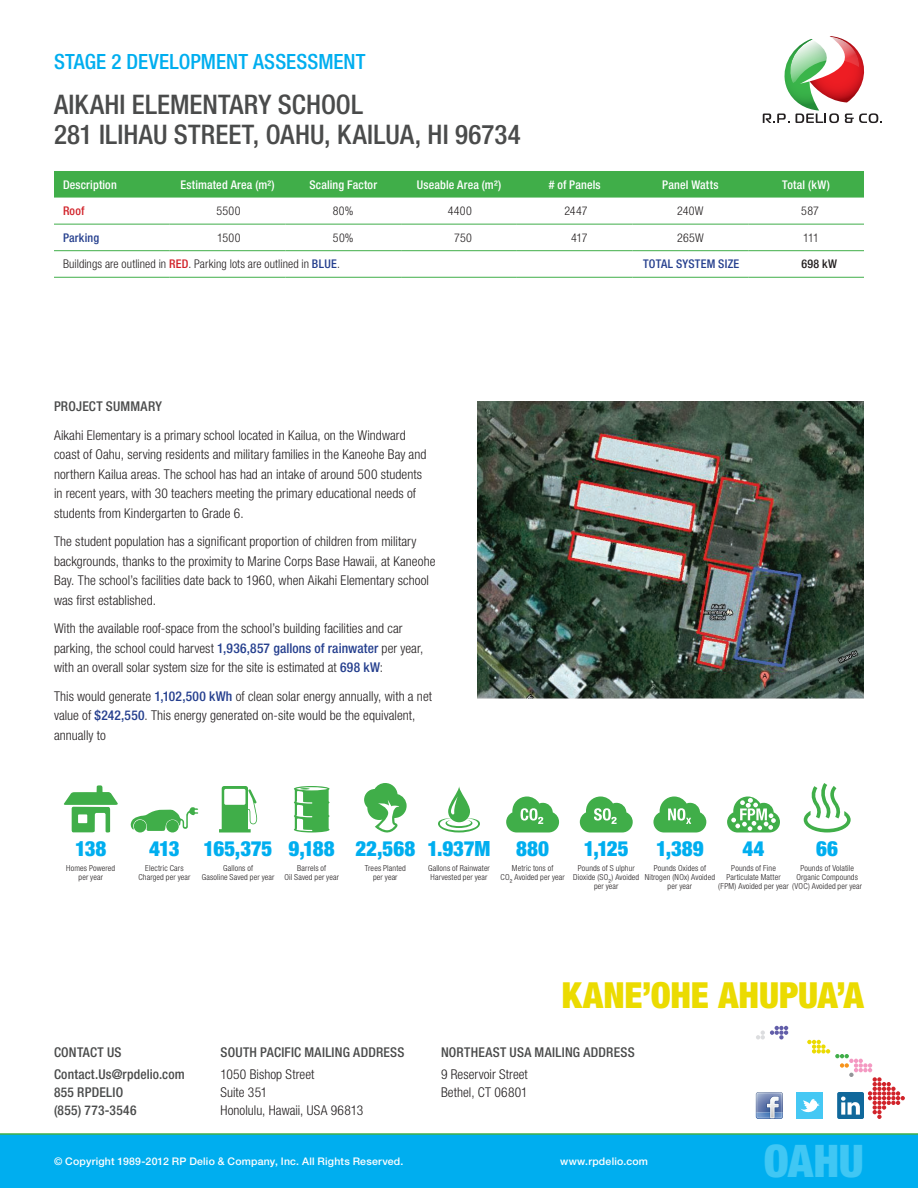
<style>
.page{position:relative;width:918px;height:1188px;background:#fff}
.page>*{position:absolute;margin:0;border:0;box-sizing:border-box;transform-origin:0 0}
.t1{font:900 condensed 45px "Helvetica Neue LT Std";color:#40c7f4}
.t2{font:900 condensed 36px "Helvetica Neue LT Std";letter-spacing:-.005em;color:#ebdb01}
.t3{font:500 condensed 27px/30px "Helvetica Neue LT Std";letter-spacing:.005em;color:#4a4b4b}
.t4{font:900 condensed 21px "Helvetica Neue LT Std";letter-spacing:-.005em;color:#00aeef}
.t5{font:500 condensed 21px "Helvetica Neue LT Std";letter-spacing:.005em;color:#00aeef}
.text{font:300 condensed 13.5px/19.5px "Helvetica Neue LT Std";letter-spacing:.005em;color:#231f20}
.subhead_2{font:500 condensed 13.5px "Helvetica Neue LT Std";letter-spacing:.015em;color:#4a4b4b}
.text-2{font:500 condensed 13.5px/18px "Helvetica Neue LT Std";letter-spacing:.015em;color:#4a4b4b}
.table_text{font:300 condensed 12px "Helvetica Neue LT Std";letter-spacing:.01em;color:#231f20}
.table_head{font:500 condensed 12px "Helvetica Neue LT Std";letter-spacing:.015em;color:#fff}
.table_text-2{font:500 condensed 12px "Helvetica Neue LT Std";letter-spacing:.015em;color:#253f8e}
.table_text-3{font:500 condensed 12px "Helvetica Neue LT Std";color:#231f20}
.table_text-4{font:500 condensed 12px "Helvetica Neue LT Std";color:#d1232a}
.text-3{font:500 10.5px "Helvetica Neue LT Std";letter-spacing:.02em;color:#fff}
.t6{font:300 condensed 8.25px/9px "Helvetica Neue LT Std";letter-spacing:.015em;color:#231f20;text-align:center}
.s1{font-weight:500;color:#d1232a}
.s2{font-weight:500;color:#253f8e}
</style>
<div class="page">
<svg style="left:763px;top:36px;width:119px;height:87px"></svg>
<div style="left:54px;top:171px;width:810px;height:27px;background:#40ae49"></div>
<hr style="left:54px;top:224px;width:116px;height:1px;background:#40ae49">
<hr style="left:170px;top:224px;width:115px;height:1px;background:#40ae49">
<hr style="left:285px;top:224px;width:116px;height:1px;background:#40ae49">
<hr style="left:401px;top:224px;width:116px;height:1px;background:#40ae49">
<hr style="left:517px;top:224px;width:116px;height:1px;background:#40ae49">
<hr style="left:633px;top:224px;width:115px;height:1px;background:#40ae49">
<hr style="left:748px;top:224px;width:116px;height:1px;background:#40ae49">
<hr style="left:54px;top:250px;width:116px;height:1px;background:#40ae49">
<hr style="left:170px;top:250px;width:115px;height:1px;background:#40ae49">
<hr style="left:285px;top:250px;width:116px;height:1px;background:#40ae49">
<hr style="left:401px;top:250px;width:116px;height:1px;background:#40ae49">
<hr style="left:517px;top:250px;width:116px;height:1px;background:#40ae49">
<hr style="left:633px;top:250px;width:115px;height:1px;background:#40ae49">
<hr style="left:748px;top:250px;width:116px;height:1px;background:#40ae49">
<hr style="left:54px;top:277px;width:116px;height:1px;background:#40ae49">
<hr style="left:170px;top:277px;width:115px;height:1px;background:#40ae49">
<hr style="left:285px;top:277px;width:116px;height:1px;background:#40ae49">
<hr style="left:401px;top:277px;width:116px;height:1px;background:#40ae49">
<hr style="left:517px;top:277px;width:116px;height:1px;background:#40ae49">
<hr style="left:633px;top:277px;width:115px;height:1px;background:#40ae49">
<hr style="left:748px;top:277px;width:116px;height:1px;background:#40ae49">
<img style="left:477px;top:401px;width:387px;height:297px">
<svg style="left:756px;top:1092px;width:27px;height:27px"></svg>
<div style="left:796px;top:1092px;width:28px;height:27px;background:#45c8f4"></div>
<svg style="left:756px;top:1026px;width:32px;height:14px"></svg>
<svg style="left:800px;top:1040px;width:105px;height:79px"></svg>
<svg style="left:64px;top:785px;width:54px;height:48px"></svg>
<svg style="left:131px;top:807px;width:67px;height:24px"></svg>
<div style="left:134px;top:820px;width:12px;height:12px;background:#40ae49;border-radius:50%"></div>
<div style="left:166px;top:820px;width:13px;height:12px;background:#40ae49;border-radius:50%"></div>
<svg style="left:219px;top:786px;width:38px;height:47px"></svg>
<svg style="left:294px;top:786px;width:36px;height:47px"></svg>
<svg style="left:364px;top:783px;width:43px;height:50px"></svg>
<svg style="left:438px;top:786px;width:42px;height:46px"></svg>
<svg style="left:506px;top:797px;width:53px;height:36px"></svg>
<svg style="left:580px;top:797px;width:53px;height:36px"></svg>
<svg style="left:653px;top:797px;width:53px;height:36px"></svg>
<svg style="left:727px;top:797px;width:53px;height:36px"></svg>
<svg style="left:804px;top:783px;width:47px;height:49px"></svg>
<div style="left:0;top:1133px;width:918px;height:55px;background:#00aeef"></div>
<p class="t5" style="left:54px;top:49px;width:313px">STAGE 2 DEVELOPMENT ASSESSMENT</p>
<p class="t3" style="left:54px;top:89px;width:468px">AIKAHI ELEMENTARY SCHOOL<br>281 ILIHAU STREET, OAHU, KAILUA, HI 96734</p>
<p class="table_head" style="left:63px;top:177px;width:55px">Description</p>
<p class="table_head" style="left:180px;top:177px;width:96px">Estimated Area (m²)</p>
<p class="table_head" style="left:309px;top:177px;width:69px">Scaling Factor</p>
<p class="table_head" style="left:417px;top:177px;width:86px">Useable Area (m²)</p>
<p class="table_head" style="left:549px;top:177px;width:53px"># of Panels</p>
<p class="table_head" style="left:662px;top:177px;width:58px">Panel Watts</p>
<p class="table_head" style="left:782px;top:177px;width:49px">Total (kW)</p>
<p class="table_text-4" style="left:63px;top:204px;width:23px">Roof</p>
<p class="table_text" style="left:216px;top:204px;width:26px">5500</p>
<p class="table_text" style="left:333px;top:204px;width:22px">80%</p>
<p class="table_text" style="left:448px;top:204px;width:26px">4400</p>
<p class="table_text" style="left:564px;top:204px;width:25px">2447</p>
<p class="table_text" style="left:677px;top:204px;width:28px">240W</p>
<p class="table_text" style="left:801px;top:204px;width:19px">587</p>
<p class="table_text-2" style="left:63px;top:230px;width:38px">Parking</p>
<p class="table_text" style="left:217px;top:231px;width:25px">1500</p>
<p class="table_text" style="left:333px;top:231px;width:22px">50%</p>
<p class="table_text" style="left:454px;top:231px;width:19px">750</p>
<p class="table_text" style="left:571px;top:231px;width:18px">417</p>
<p class="table_text" style="left:677px;top:231px;width:28px">265W</p>
<p class="table_text" style="left:803px;top:231px;width:17px">111</p>
<p class="table_text-2" style="left:643px;top:257px;width:98px">TOTAL SYSTEM SIZE</p>
<p class="table_text-3" style="left:801px;top:257px;width:37px">698 kW</p>
<p class="table_text" style="left:63px;top:257px;width:278px">Buildings are outlined in <span class="s1">RED</span>. Parking lots are outlined in <span class="s2">BLUE</span>.</p>
<p class="subhead_2" style="left:54px;top:398px;width:109px">PROJECT SUMMARY</p>
<p class="text" style="left:54px;top:425px;width:374px">Aikahi Elementary is a primary school located in Kailua, on the Windward coast of Oahu, serving residents and military families in the Kaneohe Bay and northern Kailua areas. The school has had an intake of around 500 students in recent years, with 30 teachers meeting the primary educational needs of students from Kindergarten to Grade 6.</p>
<p class="text" style="left:54px;top:531px;width:383px">The student population has a significant proportion of children from military backgrounds, thanks to the proximity to Marine Corps Base Hawaii, at Kaneohe Bay. The school’s facilities date back to 1960, when Aikahi Elementary school was first established.</p>
<p class="text" style="left:54px;top:618px;width:371px">With the available roof-space from the school’s building facilities and car parking, the school could harvest <span class="s2">1,936,857 gallons of rainwater</span> per year, with an overall solar system size for the site is estimated at <span class="s2">698 kW</span>:</p>
<p class="text" style="left:54px;top:686px;width:380px">This would generate <span class="s2">1,102,500 kWh</span> of clean solar energy annually, with a net value of <span class="s2">$242,550</span>. This energy generated on-site would be the equivalent, annually to</p>
<p class="t4" style="left:75px;top:836px;width:33px">138</p>
<p class="t4" style="left:149px;top:836px;width:32px">413</p>
<p class="t4" style="left:204px;top:836px;width:70px">165,375</p>
<p class="t4" style="left:289px;top:836px;width:48px">9,188</p>
<p class="t4" style="left:355px;top:836px;width:61px">22,568</p>
<p class="t4" style="left:427px;top:836px;width:65px">1.937M</p>
<p class="t4" style="left:516px;top:836px;width:34px">880</p>
<p class="t4" style="left:584px;top:836px;width:46px">1,125</p>
<p class="t4" style="left:656px;top:836px;width:49px">1,389</p>
<p class="t4" style="left:743px;top:836px;width:23px">44</p>
<p class="t4" style="left:816px;top:836px;width:23px">66</p>
<p class="t6" style="left:66px;top:864px;width:50px">Homes Powered per year</p>
<p class="t6" style="left:138px;top:864px;width:53px">Electric Cars<br>Charged per year</p>
<p class="t6" style="left:202px;top:864px;width:74px">Gallons of<br>Gasoline Saved per year</p>
<p class="t6" style="left:284px;top:864px;width:56px">Barrels of<br>Oil Saved per year</p>
<p class="t6" style="left:365px;top:864px;width:42px">Trees Planted per year</p>
<p class="t6" style="left:428px;top:864px;width:63px;text-align:left">Gallons of Rainwater<br>Harvested per year</p>
<p class="t6" style="left:512px;top:864px;width:43px">Metric tons of</p>
<p class="t6" style="left:510px;top:877px;width:4px">2</p>
<p class="t6" style="left:514px;top:873px;width:52px">Avoided per year</p>
<p class="t6" style="left:573px;top:864px;width:67px">Pounds of S ulphur<br>Dioxide (SO ) Avoided</p>
<p class="t6" style="left:609px;top:877px;width:4px">2</p>
<p class="t6" style="left:594px;top:882px;width:26px">per year</p>
<p class="t6" style="left:645px;top:864px;width:72px">Pounds Oxides of<br>Nitrogen (NOx) Avoided per year</p>
<p class="t6" style="left:731px;top:864px;width:46px">Pounds of Fine</p>
<p class="t6" style="left:796px;top:864px;width:63px">Pounds of Volatile<br>Organic Compounds</p>
<p class="t6" style="left:500px;top:873px;width:11px">CO</p>
<p class="t6" style="left:726px;top:873px;width:56px">Particulate Matter</p>
<p class="t6" style="left:718px;top:882px;width:145px">(FPM) Avoided per year (VOC) Avoided per year</p>
<p class="subhead_2" style="left:54px;top:1044px;width:69px">CONTACT US</p>
<p class="text-2" style="left:54px;top:1065px;width:132px">Contact.Us@rpdelio.com<br>855 RPDELIO<br>(855) 773-3546</p>
<p class="subhead_2" style="left:220px;top:1044px;width:186px">SOUTH PACIFIC MAILING ADDRESS</p>
<p class="text" style="left:220px;top:1065px;width:144px;line-height:18px">1050 Bishop Street<br>Suite 351<br>Honolulu, Hawaii, USA 96813</p>
<p class="t2" style="left:562px;top:973px;width:304px">KANE’OHE AHUPUA’A</p>
<p class="subhead_2" style="left:441px;top:1044px;width:195px">NORTHEAST USA MAILING ADDRESS</p>
<p class="text" style="left:441px;top:1065px;width:88px;line-height:18px">9 Reservoir Street<br>Bethel, CT 06801</p>
<p class="text-3" style="left:54px;top:1155px;width:351px">© Copyright 1989-2012 RP Delio &amp; Company, Inc. All Rights Reserved.</p>
<p class="text-3" style="left:560px;top:1155px;width:89px">www.rpdelio.com</p>
<p class="t1" style="left:764px;top:1133px;width:102px">OAHU</p>
</div>
